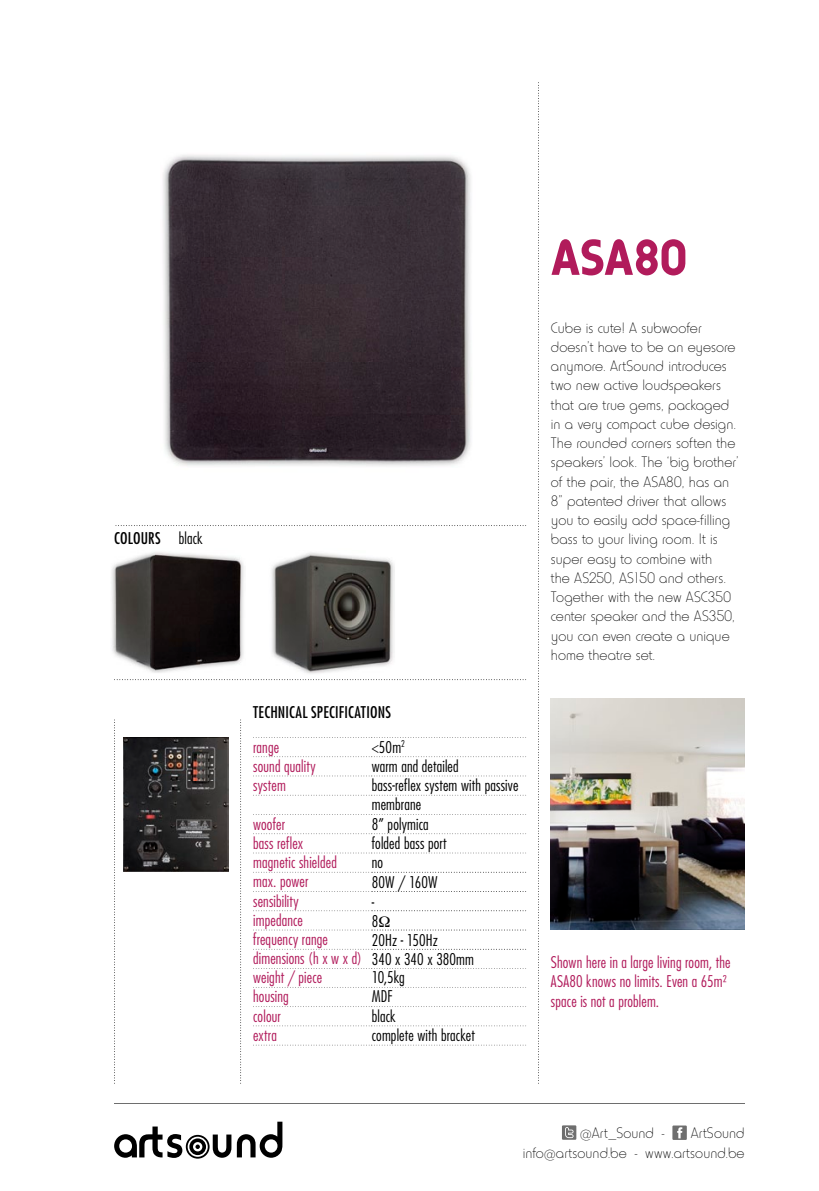
<style>
.page{position:relative;width:819px;height:1191px;background:#fff}
.page>*{position:absolute;margin:0;border:0;box-sizing:border-box;transform-origin:0 0}
.t1{font:700 52.5px "Horatio EF";color:#b11b5b}
.t2{font:300 15.75px/19.2px "Horatio EF";letter-spacing:.005em;color:#000;text-align:right}
.t3{font:300 condensed 15.75px/19.2px "Futura";letter-spacing:.01em;color:#b11b5b}
.t4{font:300 condensed 15.75px/19.2px "Futura";letter-spacing:.01em;color:#000}
.t5{font:condensed 15.75px "Futura";letter-spacing:.015em;color:#000}
.s1{color:#000}
</style>
<div class="page">
<svg style="left:538px;top:82px;width:1px;height:1001px"></svg>
<svg style="left:115px;top:525px;width:411px;height:1px"></svg>
<svg style="left:114px;top:679px;width:412px;height:1px"></svg>
<svg style="left:240px;top:719px;width:1px;height:364px"></svg>
<svg style="left:114px;top:719px;width:1px;height:364px"></svg>
<img style="left:163px;top:155px;width:308px;height:311px">
<img style="left:111px;top:552px;width:133px;height:121px">
<img style="left:201px;top:552px;width:43px;height:58px">
<img style="left:271px;top:552px;width:123px;height:121px">
<img style="left:124px;top:737px;width:104px;height:135px">
<hr style="left:114px;top:1103px;width:630px;height:1px;background:#6e6e6e">
<svg style="left:237px;top:1121px;width:45px;height:36px"></svg>
<svg style="left:114px;top:1126px;width:117px;height:32px"></svg>
<div style="left:562px;top:1125px;width:14px;height:14px;background:#6e6e6e"></div>
<svg style="left:565px;top:1127px;width:8px;height:11px"></svg>
<div style="left:672px;top:1125px;width:14px;height:15px;background:#6e6e6e"></div>
<svg style="left:677px;top:1127px;width:5px;height:11px"></svg>
<svg style="left:253px;top:833px;width:273px;height:1px"></svg>
<svg style="left:253px;top:852px;width:273px;height:1px"></svg>
<svg style="left:253px;top:968px;width:273px;height:1px"></svg>
<svg style="left:253px;top:987px;width:273px;height:1px"></svg>
<svg style="left:253px;top:1006px;width:273px;height:1px"></svg>
<svg style="left:253px;top:1025px;width:273px;height:1px"></svg>
<svg style="left:253px;top:872px;width:273px;height:1px"></svg>
<svg style="left:253px;top:891px;width:273px;height:1px"></svg>
<svg style="left:372px;top:948px;width:154px;height:1px"></svg>
<svg style="left:253px;top:756px;width:273px;height:1px"></svg>
<svg style="left:253px;top:1044px;width:273px;height:1px"></svg>
<svg style="left:253px;top:775px;width:273px;height:1px"></svg>
<svg style="left:253px;top:794px;width:273px;height:1px"></svg>
<svg style="left:253px;top:814px;width:273px;height:1px"></svg>
<svg style="left:253px;top:737px;width:273px;height:1px"></svg>
<img style="left:551px;top:698px;width:193px;height:231px">
<svg style="left:253px;top:910px;width:273px;height:20px"></svg>
<p class="t5" style="left:114px;top:529px;width:48px">COLOURS</p>
<p class="t4" style="left:179px;top:528px;width:26px">black</p>
<h1 class="t1" style="left:551px;top:228px;width:137px">ASA80</h1>
<p class="t5" style="left:253px;top:702px;width:139px">TECHNICAL SPECIFICATIONS</p>
<p class="t3" style="left:253px;top:737px;width:28px">range</p>
<p class="t4" style="left:372px;top:737px;width:35px">&lt;50m<sup>2</sup></p>
<p class="t3" style="left:253px;top:756px;width:64px">sound quality</p>
<p class="t4" style="left:372px;top:756px;width:88px">warm and detailed</p>
<p class="t3" style="left:253px;top:775px;width:34px">system</p>
<p class="t4" style="left:372px;top:775px;width:148px">bass-reflex system with passive membrane</p>
<p class="t3" style="left:253px;top:814px;width:33px">woofer</p>
<p class="t4" style="left:372px;top:814px;width:58px">8” polymica</p>
<p class="t3" style="left:253px;top:833px;width:51px">bass reflex</p>
<p class="t4" style="left:372px;top:833px;width:76px">folded bass port</p>
<p class="t3" style="left:253px;top:852px;width:85px">magnetic shielded</p>
<p class="t4" style="left:372px;top:852px;width:13px">no</p>
<p class="t3" style="left:253px;top:871px;width:57px">max. power</p>
<p class="t4" style="left:372px;top:872px;width:67px">80W / 160W</p>
<p class="t3" style="left:253px;top:890px;width:47px">sensibility</p>
<p class="t4" style="left:372px;top:892px;width:4px">-</p>
<p class="t3" style="left:253px;top:910px;width:51px">impedance</p>
<p class="t4" style="left:372px;top:911px;width:8px">8</p>
<p class="t3" style="left:253px;top:929px;width:76px">frequency range</p>
<p class="t3" style="left:253px;top:930px;width:222px;line-height:18.6px;text-indent:119px"><span class="s1">20Hz - 150Hz </span>dimensions (h x w x d) <span class="s1">340 x 340 x 380mm </span>weight / piece</p>
<p class="t4" style="left:372px;top:967px;width:35px">10,5kg</p>
<p class="t3" style="left:253px;top:986px;width:37px">housing</p>
<p class="t4" style="left:372px;top:986px;width:23px">MDF</p>
<p class="t3" style="left:253px;top:1006px;width:29px">colour</p>
<p class="t4" style="left:372px;top:1006px;width:26px">black</p>
<p class="t3" style="left:253px;top:1025px;width:25px">extra</p>
<p class="t4" style="left:372px;top:1025px;width:104px">complete with bracket</p>
<p class="t2" style="left:551px;top:318px;width:189px;text-align:left">Cube is cute! A subwoofer doesn’t have to be an eyesore anymore. ArtSound introduces two new active loudspeakers that are true gems, packaged in a very compact cube design.<br>The rounded corners soften the speakers’ look. The ‘big brother’ of the pair, the ASA80, has an<br>8” patented driver that allows you to easily add space-filling bass to your living room. It is super easy to combine with<br>the AS250, AS150 and others.<br>Together with the new ASC350 center speaker and the AS350, you can even create a unique home theatre set.</p>
<p class="t3" style="left:551px;top:952px;width:181px">Shown here in a large living room, the<br>ASA80 knows no limits. Even a 65m² space is not a problem.</p>
<p class="t2" style="left:522px;top:1123px;width:223px;line-height:19.9px">ArtSound<br>info@artsound.be - www.artsound.be</p>
<p class="t2" style="left:580px;top:1123px;width:86px">@Art_Sound -</p>
</div>
